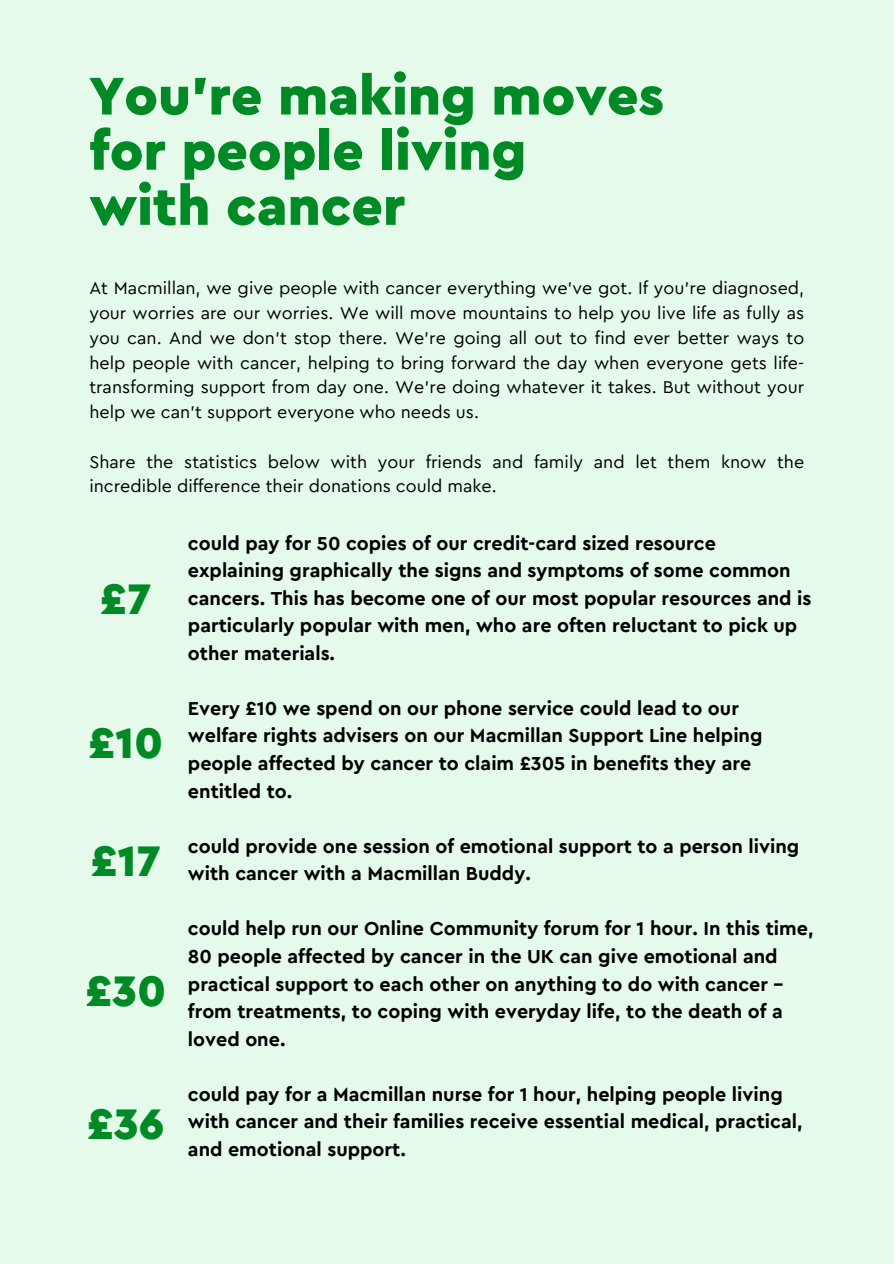
<style>
.page{position:relative;width:894px;height:1264px;background:#fff}
.page>*{position:absolute;margin:0;border:0;box-sizing:border-box;transform-origin:0 0}
.t1{font:900 55.5px/55.2px "Cera Pro Macmillan";color:#008a26}
.t2{font:900 45px "Cera Pro Macmillan";color:#008a26}
.t3{font:700 19.65px/27.6px "Cera Pro Macmillan";color:#000}
.t4{font:17.85px/24.8px "Cera Pro Macmillan";color:#000;text-align:justify}
</style>
<div class="page">
<div style="left:0;top:0;width:893px;height:1263px;background:#e5faeb"></div>
<p class="t1" style="left:89px;top:70px;width:576px">You're making moves for people living<br>with cancer</p>
<h1 class="t4" style="left:89px;top:276px;width:716px">At Macmillan, we give people with cancer everything we’ve got. If you’re diagnosed, your worries are our worries. We will move mountains to help you live life as fully as you can. And we don’t stop there. We’re going all out to find ever better ways to help people with cancer, helping to bring forward the day when everyone gets life&shy;transforming support from day one. We’re doing whatever it takes. But without your help we can’t support everyone who needs us.</h1>
<p class="t4" style="left:89px;top:450px;width:716px">Share the statistics below with your friends and family and let them know the incredible difference their donations could make.</p>
<h3 class="t2" style="left:100px;top:577px;width:53px">£7</h3>
<h3 class="t2" style="left:88px;top:721px;width:76px">£10</h3>
<h3 class="t2" style="left:91px;top:839px;width:71px">£17</h3>
<h3 class="t2" style="left:85px;top:969px;width:82px">£30</h3>
<h3 class="t2" style="left:87px;top:1102px;width:79px">£36</h3>
<h2 class="t3" style="left:188px;top:529px;width:624px">could pay for 50 copies of our credit-card sized resource explaining graphically the signs and symptoms of some common cancers. This has become one of our most popular resources and is particularly popular with men, who are often reluctant to pick up other materials.</h2>
<h2 class="t3" style="left:188px;top:695px;width:576px">Every £10 we spend on our phone service could lead to our welfare rights advisers on our Macmillan Support Line helping people affected by cancer to claim £305 in benefits they are entitled to.</h2>
<h2 class="t3" style="left:188px;top:832px;width:612px">could provide one session of emotional support to a person living with cancer with a Macmillan Buddy.</h2>
<h2 class="t3" style="left:188px;top:915px;width:627px">could help run our Online Community forum for 1 hour. In this time, 80 people affected by cancer in the UK can give emotional and practical support to each other on anything to do with cancer – from treatments, to coping with everyday life, to the death of a loved one.</h2>
<h2 class="t3" style="left:188px;top:1080px;width:616px">could pay for a Macmillan nurse for 1 hour, helping people living with cancer and their families receive essential medical, practical, and emotional support.</h2>
</div>
